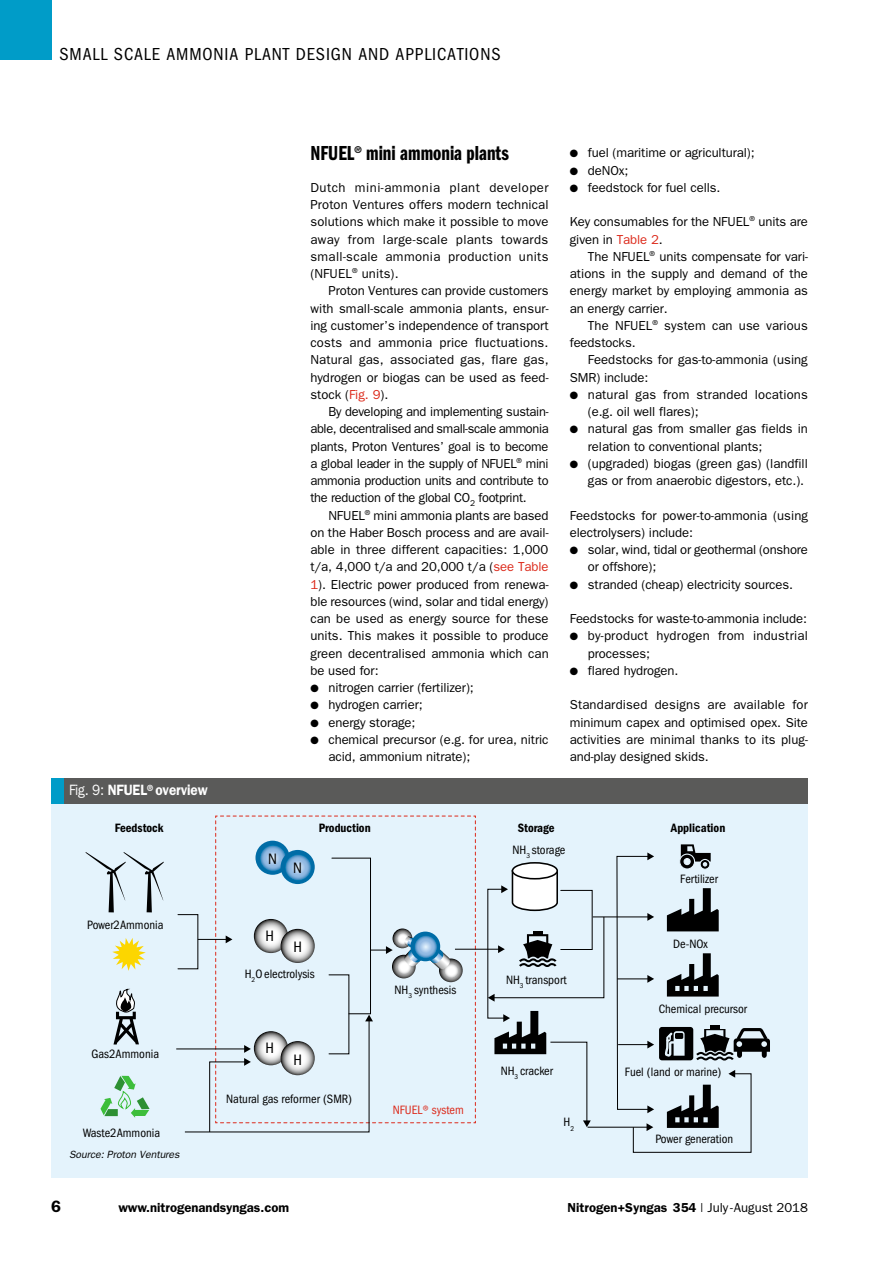
<style>
.page{position:relative;width:893px;height:1263px;background:#fff}
.page>*{position:absolute;margin:0;border:0;box-sizing:border-box;transform-origin:0 0}
.t1{font:21px "Franklin Gothic Demi Cmpr";color:#000}
.t2{font:condensed 18px "Franklin Gothic";letter-spacing:.05em;color:#000}
.t3{font:600 16.5px "Franklin Gothic";color:#000}
.t4{font:condensed 15.6px "Franklin Gothic";color:#000}
.t5{font:600 15px "Franklin Gothic";letter-spacing:-.005em;color:#fff;scale:.9 1}
.t6{font:13.05px/17.2px "Franklin Gothic";letter-spacing:-.005em;color:#000}
.t7{font:600 13.05px "Franklin Gothic";color:#000}
.t8{font:13.05px/17.2px "Franklin Gothic";letter-spacing:.02em;color:#000}
.t9{font:condensed 12.45px "Franklin Gothic";color:#000}
.t10{font:600 condensed 12.45px "Franklin Gothic";color:#000}
.t11{font:condensed 12.45px "Franklin Gothic";color:#dc291a}
.t12{font:italic 10.5px "Franklin Gothic";letter-spacing:-.005em;color:#000}
.s1{font-weight:400}
.s2{color:#dc291a}
</style>
<div class="page">
<div style="left:0;top:0;width:51px;height:60px;background:#009cc8"></div>
<div style="left:51px;top:778px;width:757px;height:400px;background:#e4f3fc"></div>
<svg style="left:86px;top:852px;width:78px;height:60px"></svg>
<svg style="left:112px;top:938px;width:34px;height:33px"></svg>
<div style="left:119px;top:944px;width:20px;height:20px;background:#fcd600;border-radius:50%"></div>
<hr style="left:176px;top:1048px;width:69px;height:1px;background:#000">
<hr style="left:455px;top:949px;width:44px;height:1px;background:#000">
<hr style="left:593px;top:916px;width:55px;height:1px;background:#000">
<svg style="left:101px;top:1076px;width:49px;height:42px"></svg>
<svg style="left:113px;top:989px;width:26px;height:55px"></svg>
<div style="left:512px;top:863px;width:45px;height:16px;background:#fff;border-radius:50%"></div>
<div style="left:512px;top:862px;width:46px;height:17px;border:2px solid #000;border-radius:50%"></div>
<hr style="left:588px;top:1127px;width:60px;height:1px;background:#000">
<svg style="left:616px;top:844px;width:154px;height:309px"></svg>
<svg style="left:177px;top:815px;width:299px;height:318px"></svg>
<svg style="left:410px;top:931px;width:30px;height:30px"></svg>
<svg style="left:487px;top:869px;width:118px;height:258px"></svg>
<div style="left:51px;top:778px;width:757px;height:26px;background:#5a5a59"></div>
<div style="left:51px;top:778px;width:13px;height:26px;background:#009cc8"></div>
<h2 class="t2" style="left:60px;top:43px;width:441px">Small scale ammonia plant design and applications</h2>
<p class="t5" style="left:69px;top:781px;width:156px"><span class="s1">Fig. 9:</span> NFUEL<sup>®</sup> overview</p>
<h1 class="t1" style="left:310px;top:142px;width:200px">NFUEL<sup>®</sup> mini ammonia plants</h1>
<p class="t6" style="left:310px;top:178px;width:240px;text-align:justify">Dutch mini-ammonia plant developer Proton Ventures offers modern technical solutions which make it possible to move away from large-scale plants towards small-scale ammonia production units (NFUEL<sup>®</sup> units).</p>
<p class="t6" style="left:310px;top:282px;width:240px;text-align:justify;text-indent:18px">Proton Ventures can provide customers with small-scale ammonia plants, ensur&shy;ing customer’s independence of transport costs and ammonia price fluctuations.<br>Natural gas, associated gas, flare gas, hydrogen or biogas can be used as feed&shy;stock (<span class="s2">Fig. 9</span>).</p>
<p class="t6" style="left:310px;top:403px;width:240px;text-align:justify;text-indent:18px">By developing and implementing sustain&shy;able, decentralised and small-scale ammonia plants, Proton Ventures’ goal is to become a global leader in the supply of NFUEL<sup>®</sup> mini ammonia production units and contribute to the reduction of the global CO<sub>2</sub> footprint.</p>
<p class="t6" style="left:310px;top:506px;width:240px;text-align:justify;text-indent:18px">NFUEL<sup>®</sup> mini ammonia plants are based on the Haber Bosch process and are avail&shy;able in three different capacities: 1,000 t/a, 4,000 t/a and 20,000 t/a (<span class="s2">see Table 1</span>). Electric power produced from renewa&shy;ble resources (wind, solar and tidal energy) can be used as energy source for these units. This makes it possible to produce green decentralised ammonia which can be used for:</p>
<p class="t6" style="left:310px;top:679px;width:165px">● nitrogen carrier (fertilizer);</p>
<p class="t6" style="left:310px;top:696px;width:114px">● hydrogen carrier;</p>
<p class="t6" style="left:310px;top:713px;width:107px">● energy storage;</p>
<p class="t6" style="left:328px;top:730px;width:222px;text-indent:-18px">● chemical precursor (e.g. for urea, nitric acid, ammonium nitrate);</p>
<p class="t6" style="left:570px;top:144px;width:186px">● fuel (maritime or agricultural);</p>
<p class="t6" style="left:570px;top:161px;width:60px">● deNOx;</p>
<p class="t6" style="left:570px;top:178px;width:152px">● feedstock for fuel cells.</p>
<p class="t6" style="left:570px;top:213px;width:240px">Key consumables for the NFUEL<sup>®</sup> units are given in <span class="s2">Table 2</span>.</p>
<p class="t6" style="left:570px;top:247px;width:240px;text-align:justify;text-indent:18px">The NFUEL<sup>®</sup> units compensate for vari&shy;ations in the supply and demand of the energy market by employing ammonia as an energy carrier.</p>
<p class="t6" style="left:570px;top:316px;width:240px;text-indent:18px">The NFUEL<sup>®</sup> system can use various feedstocks.</p>
<p class="t6" style="left:570px;top:351px;width:239px;text-indent:18px">Feedstocks for gas-to-ammonia (using<br>SMR) include:</p>
<p class="t6" style="left:588px;top:385px;width:222px;text-indent:-18px">● natural gas from stranded locations (e.g. oil well flares);</p>
<p class="t6" style="left:588px;top:420px;width:222px;text-indent:-18px">● natural gas from smaller gas fields in relation to conventional plants;</p>
<p class="t6" style="left:570px;top:454px;width:240px;text-align:right">● (upgraded) biogas (green gas) (landfill gas or from anaerobic digestors, etc.).</p>
<p class="t6" style="left:570px;top:506px;width:240px">Feedstocks for power-to-ammonia (using electrolysers) include:</p>
<p class="t6" style="left:588px;top:541px;width:221px;text-indent:-18px">● solar, wind, tidal or geothermal (onshore or offshore);</p>
<p class="t6" style="left:570px;top:575px;width:225px">● stranded (cheap) electricity sources.</p>
<p class="t6" style="left:570px;top:610px;width:239px">Feedstocks for waste-to-ammonia include:</p>
<p class="t8" style="left:588px;top:627px;width:222px;text-indent:-18px">● by-product hydrogen from industrial processes;</p>
<p class="t6" style="left:570px;top:661px;width:110px">● flared hydrogen.</p>
<p class="t6" style="left:570px;top:696px;width:240px;text-align:justify">Standardised designs are available for minimum capex and optimised opex. Site activities are minimal thanks to its plug&shy;and-play designed skids.</p>
<p class="t10" style="left:115px;top:821px;width:50px">Feedstock</p>
<p class="t9" style="left:87px;top:918px;width:78px">Power2Ammonia</p>
<p class="t9" style="left:92px;top:1047px;width:69px">Gas2Ammonia</p>
<p class="t9" style="left:83px;top:1125px;width:79px">Waste2Ammonia</p>
<p class="t12" style="left:69px;top:1148px;width:112px">Source: Proton Ventures</p>
<p class="t4" style="left:268px;top:850px;width:10px">N</p>
<p class="t4" style="left:293px;top:859px;width:10px">N</p>
<p class="t10" style="left:319px;top:820px;width:54px">Production</p>
<p class="t10" style="left:518px;top:821px;width:38px">Storage</p>
<p class="t10" style="left:671px;top:821px;width:56px">Application</p>
<p class="t9" style="left:512px;top:843px;width:54px">NH<sub>3</sub> storage</p>
<p class="t9" style="left:680px;top:871px;width:39px">Fertilizer</p>
<p class="t4" style="left:266px;top:927px;width:10px">H</p>
<p class="t4" style="left:293px;top:938px;width:10px">H</p>
<p class="t9" style="left:673px;top:936px;width:36px">De-NOx</p>
<p class="t9" style="left:245px;top:967px;width:71px">H<sub>2</sub>O electrolysis</p>
<p class="t4" style="left:266px;top:1039px;width:10px">H</p>
<p class="t4" style="left:293px;top:1051px;width:10px">H</p>
<p class="t9" style="left:226px;top:1092px;width:127px">Natural gas reformer (SMR)</p>
<p class="t9" style="left:395px;top:982px;width:63px">NH<sub>3</sub> synthesis</p>
<p class="t11" style="left:393px;top:1103px;width:73px">NFUEL® system</p>
<p class="t9" style="left:506px;top:972px;width:62px">NH<sub>3</sub> transport</p>
<p class="t9" style="left:501px;top:1063px;width:54px">NH<sub>3</sub> cracker</p>
<p class="t9" style="left:564px;top:1115px;width:12px">H<sub>2</sub></p>
<p class="t9" style="left:659px;top:1002px;width:90px">Chemical precursor</p>
<p class="t9" style="left:625px;top:1065px;width:98px">Fuel (land or marine)</p>
<p class="t9" style="left:655px;top:1131px;width:79px">Power generation</p>
<p class="t3" style="left:51px;top:1196px;width:11px">6</p>
<p class="t7" style="left:118px;top:1200px;width:172px">www.nitrogenandsyngas.com</p>
<p class="t7" style="left:567px;top:1200px;width:242px">Nitrogen+Syngas 354 <span class="s1">| July -August 2018</span></p>
</div>
